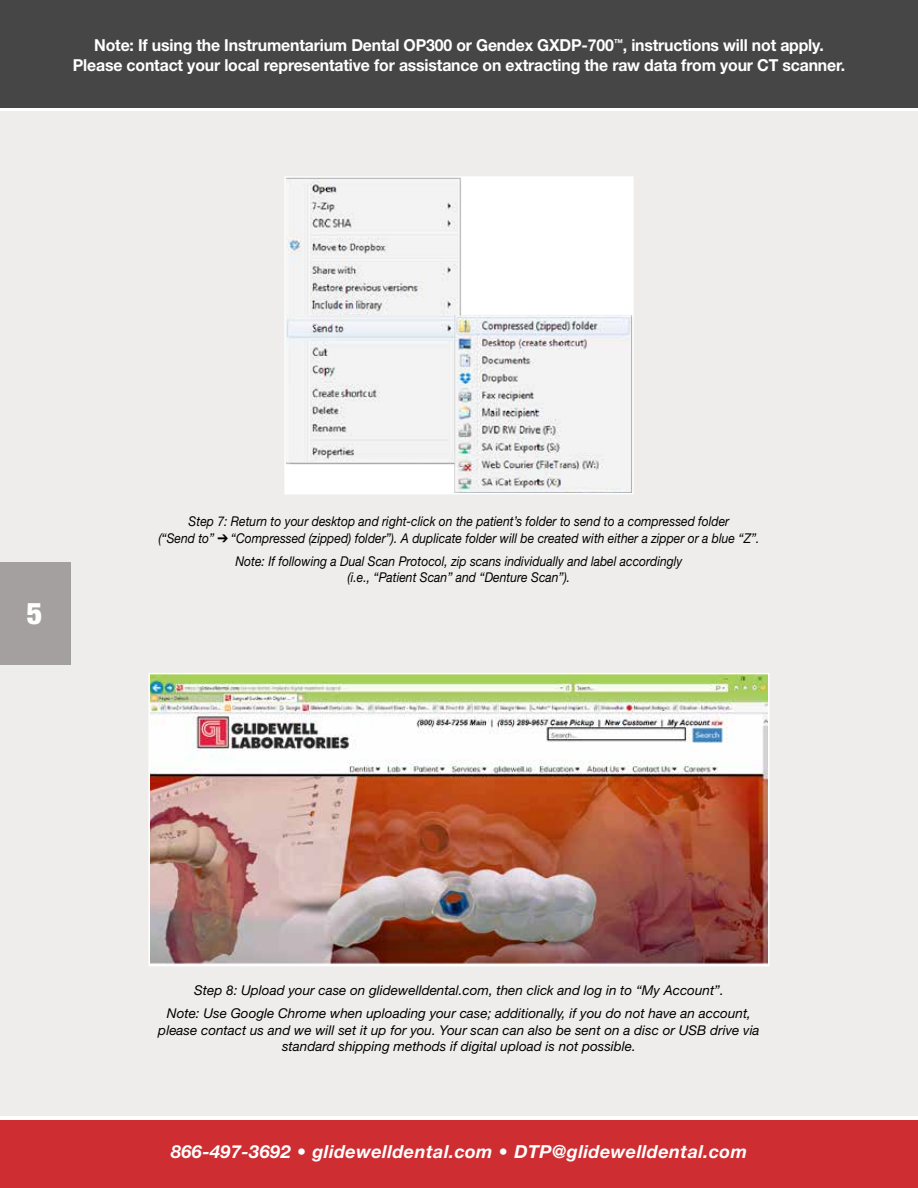
<style>
.page{position:relative;width:918px;height:1188px;background:#fff}
.page>*{position:absolute;margin:0;border:0;box-sizing:border-box;transform-origin:0 0}
.t1{font:900 condensed 30px "Helvetica Neue LT Std";color:#fff}
.t2{font:italic 700 18px "Helvetica Neue LT Std";letter-spacing:.025em;color:#fff}
.t3{font:700 16.5px/19.8px "Helvetica Neue LT Std";letter-spacing:-.01em;color:#fff;text-align:center;scale:.96 1}
.t4{font:italic 13.5px/16.5px "Helvetica Neue LT Std";color:#000;text-align:center;scale:.9 1}
.t5{font:italic 13.5px/23.2px "Helvetica Neue LT Std";color:#000;text-align:center}
</style>
<div class="page">
<div style="left:0;top:0;width:918px;height:108px;background:#474646"></div>
<div style="left:0;top:1120px;width:918px;height:68px;background:#ce2e31"></div>
<div style="left:0;top:111px;width:918px;height:1005px;background:#eeedec"></div>
<div style="left:0;top:562px;width:71px;height:103px;background:#a4a0a0"></div>
<img style="left:151px;top:676px;width:616px;height:287px">
<div style="left:148px;top:673px;width:622px;height:293px;border:2px solid #fff"></div>
<img style="left:287px;top:179px;width:344px;height:312px">
<div style="left:284px;top:176px;width:350px;height:318px;border:2px solid #fff"></div>
<p class="t3" style="left:73px;top:35px;width:806px">Note: If using the Instrumentarium Dental OP300 or Gendex GXDP-700<sup>™</sup>, instructions will not apply.<br>Please contact your local representative for assistance on extracting the raw data from your CT scanner.</p>
<h1 class="t1" style="left:27px;top:595px;width:17px">5</h1>
<p class="t4" style="left:158px;top:513px;width:670px">Step 7: Return to your desktop and right-click on the patient’s folder to send to a compressed folder<br>(“Send to” ➔ “Compressed (zipped) folder”). A duplicate folder will be created with either a zipper or a blue “Z”.</p>
<p class="t4" style="left:236px;top:552px;width:498px">Note: If following a Dual Scan Protocol, zip scans individually and label accordingly (i.e., “Patient Scan” and “Denture Scan”).</p>
<p class="t5" style="left:167px;top:979px;width:586px">Step 8: Upload your case on glidewelldental.com, then click and log in to “My Account”.<br>Note: Use Google Chrome when uploading your case; additionally, if you do not have an account,</p>
<p class="t5" style="left:158px;top:1022px;width:603px;line-height:16.5px">please contact us and we will set it up for you. Your scan can also be sent on a disc or USB drive via standard shipping methods if digital upload is not possible.</p>
<h2 class="t2" style="left:171px;top:1140px;width:577px">866-497-3692 • glidewelldental.com • DTP@glidewelldental.com</h2>
</div>
